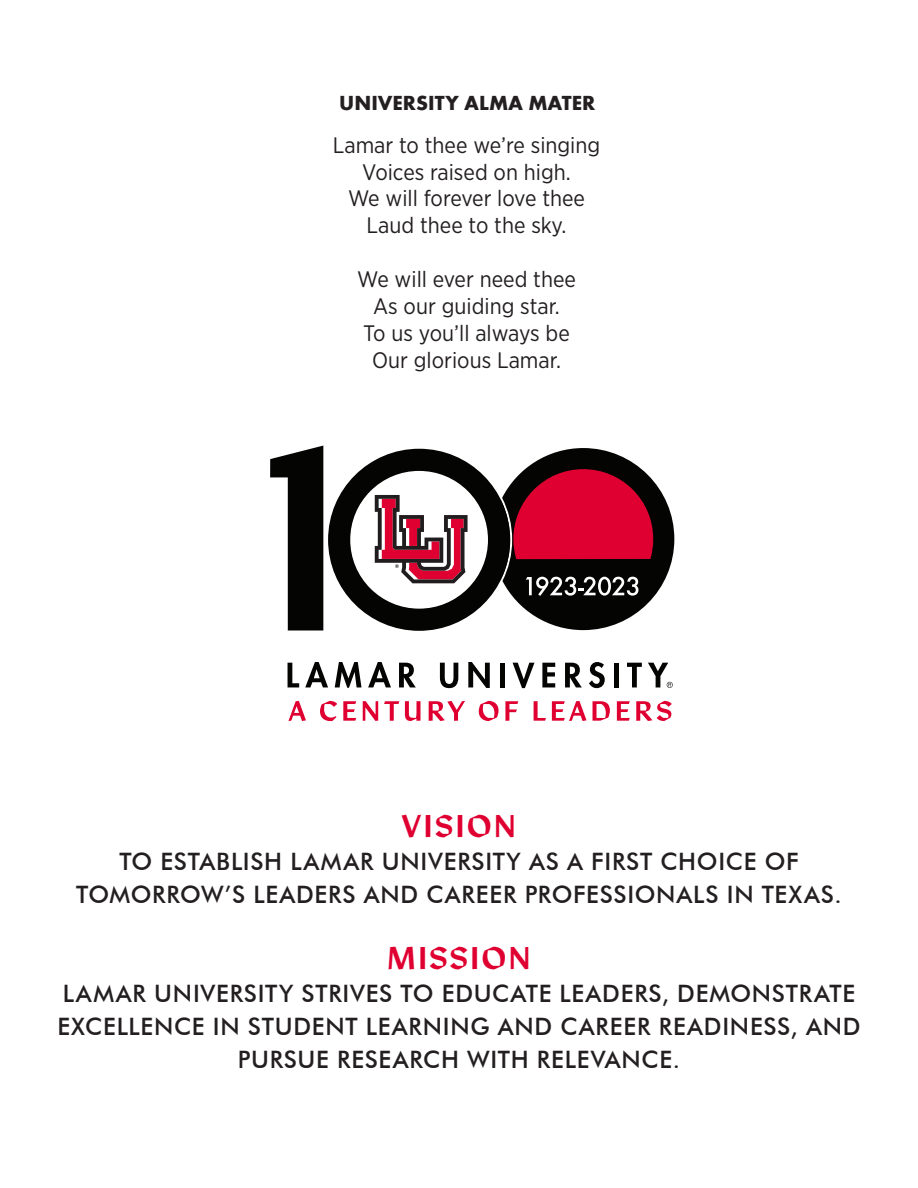
<style>
.page{position:relative;width:918px;height:1188px;background:#fff}
.page>*{position:absolute;margin:0;border:0;box-sizing:border-box;transform-origin:0 0}
.t1{font:30px "Manofa";letter-spacing:.005em;color:#df0031}
.t2{font:500 24px/33px "Futura BT";letter-spacing:.03em;color:#231f20;text-align:center}
.t3{font:22.35px "Gotham Narrow";color:#231f20}
.t4{font:21px "Futura T Bold";color:#231f20}
</style>
<div class="page">
<svg style="left:270px;top:446px;width:404px;height:185px"></svg>
<svg style="left:288px;top:701px;width:18px;height:20px"></svg>
<svg style="left:320px;top:701px;width:17px;height:20px"></svg>
<svg style="left:343px;top:701px;width:13px;height:20px"></svg>
<svg style="left:363px;top:701px;width:15px;height:20px"></svg>
<svg style="left:384px;top:701px;width:15px;height:20px"></svg>
<svg style="left:405px;top:701px;width:15px;height:20px"></svg>
<svg style="left:429px;top:701px;width:36px;height:20px"></svg>
<svg style="left:479px;top:701px;width:20px;height:20px"></svg>
<svg style="left:505px;top:701px;width:13px;height:20px"></svg>
<svg style="left:534px;top:701px;width:12px;height:20px"></svg>
<svg style="left:552px;top:701px;width:35px;height:20px"></svg>
<svg style="left:593px;top:701px;width:17px;height:20px"></svg>
<svg style="left:617px;top:701px;width:13px;height:20px"></svg>
<svg style="left:636px;top:701px;width:36px;height:20px"></svg>
<svg style="left:288px;top:663px;width:11px;height:24px"></svg>
<svg style="left:305px;top:662px;width:23px;height:25px"></svg>
<svg style="left:335px;top:662px;width:27px;height:26px"></svg>
<svg style="left:368px;top:662px;width:23px;height:25px"></svg>
<svg style="left:399px;top:663px;width:17px;height:24px"></svg>
<svg style="left:440px;top:663px;width:18px;height:25px"></svg>
<svg style="left:468px;top:662px;width:22px;height:26px"></svg>
<div style="left:500px;top:663px;width:5px;height:24px;background:#040503"></div>
<svg style="left:513px;top:663px;width:22px;height:25px"></svg>
<svg style="left:542px;top:663px;width:13px;height:24px"></svg>
<svg style="left:565px;top:663px;width:17px;height:24px"></svg>
<svg style="left:589px;top:662px;width:16px;height:26px"></svg>
<div style="left:614px;top:663px;width:5px;height:24px;background:#040503"></div>
<svg style="left:627px;top:663px;width:15px;height:24px"></svg>
<svg style="left:648px;top:663px;width:25px;height:25px"></svg>
<p class="t4" style="left:339px;top:91px;width:258px">UNIVERSITY ALMA MATER</p>
<p class="t3" style="left:333px;top:131px;width:269px">Lamar to thee we’re singing</p>
<p class="t3" style="left:362px;top:158px;width:210px">Voices raised on high.</p>
<p class="t3" style="left:348px;top:185px;width:239px">We will forever love thee</p>
<p class="t3" style="left:367px;top:212px;width:201px">Laud thee to the sky.</p>
<p class="t3" style="left:357px;top:265px;width:220px">We will ever need thee</p>
<p class="t3" style="left:373px;top:292px;width:188px">As our guiding star.</p>
<p class="t3" style="left:363px;top:319px;width:208px">To us you’ll always be</p>
<p class="t3" style="left:372px;top:346px;width:190px">Our glorious Lamar.</p>
<p class="t1" style="left:401px;top:801px;width:118px">VISION</p>
<p class="t2" style="left:76px;top:844px;width:767px">TO ESTABLISH LAMAR UNIVERSITY AS A FIRST CHOICE OF<br>TOMORROW’S LEADERS AND CAREER PROFESSIONALS IN TEXAS.</p>
<p class="t1" style="left:386px;top:933px;width:147px">MISSION</p>
<p class="t2" style="left:57px;top:976px;width:805px">LAMAR UNIVERSITY STRIVES TO EDUCATE LEADERS, DEMONSTRATE<br>EXCELLENCE IN STUDENT LEARNING AND CAREER READINESS, AND<br>PURSUE RESEARCH WITH RELEVANCE.</p>
</div>
